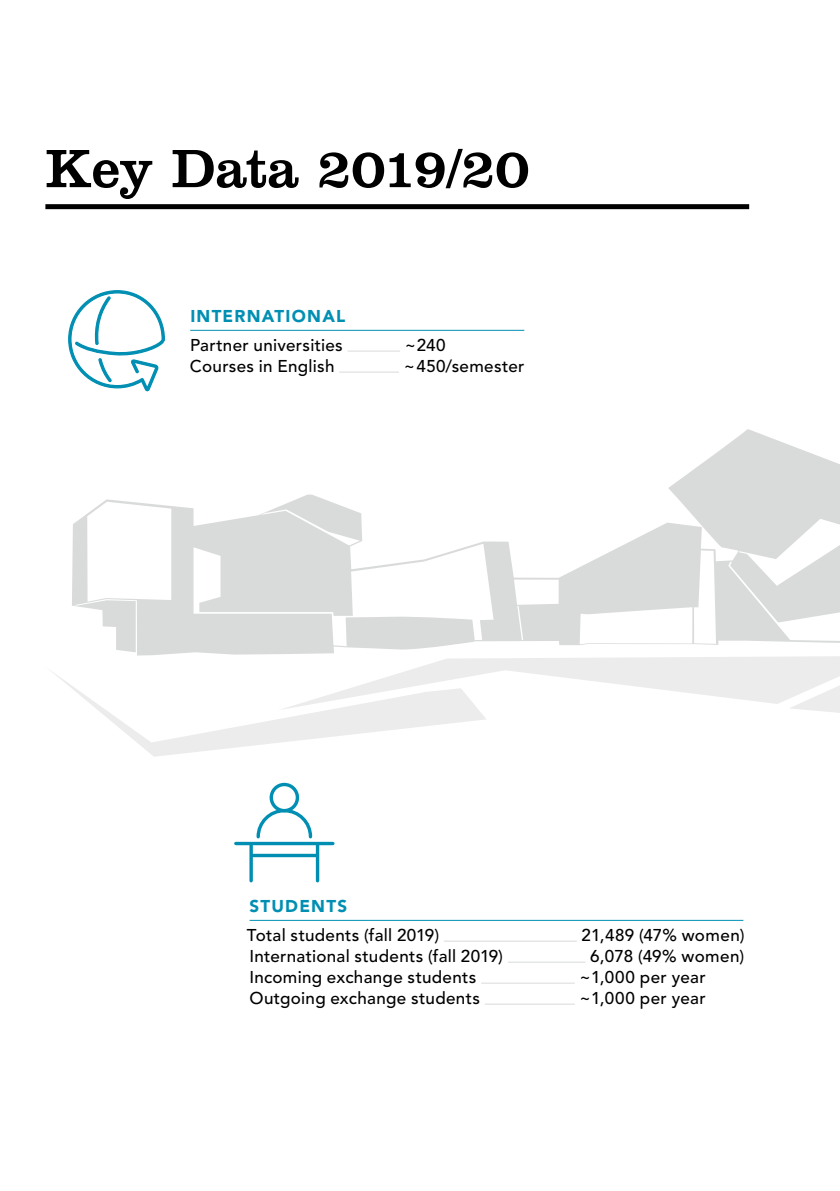
<style>
.page{position:relative;width:840px;height:1191px;background:#fff}
.page>*{position:absolute;margin:0;border:0;box-sizing:border-box;transform-origin:0 0}
.t1{font:56px "Clarendon LT Std";letter-spacing:-.005em;color:#000}
.t2{font:500 17px "Avenir LT Std";letter-spacing:.02em;color:#000}
.t3{font:900 17px "Avenir LT Std";letter-spacing:.07em;color:#008fb3}
</style>
<div class="page">
<svg style="left:50px;top:662px;width:789px;height:94px"></svg>
<svg style="left:424px;top:429px;width:415px;height:233px"></svg>
<svg style="left:72px;top:494px;width:352px;height:161px;fill:#d9dada"></svg>
<svg style="left:345px;top:616px;width:129px;height:33px;background:#dddede"></svg>
<hr style="left:249px;top:920px;width:494px;height:1px;background:#008fb3">
<hr style="left:443px;top:940px;width:133px;height:1px;background:#d9dada">
<hr style="left:507px;top:961px;width:78px;height:1px;background:#d9dada">
<hr style="left:481px;top:982px;width:93px;height:1px;background:#d9dada">
<hr style="left:484px;top:1003px;width:90px;height:1px;background:#d9dada">
<hr style="left:190px;top:330px;width:334px;height:1px;background:#008fb3">
<hr style="left:347px;top:351px;width:53px;height:1px;background:#d9dada">
<hr style="left:339px;top:372px;width:60px;height:1px;background:#d9dada">
<svg style="left:68px;top:290px;width:97px;height:102px"></svg>
<div style="left:269px;top:783px;width:30px;height:29px;border:3px solid #008fb3;border-radius:50%"></div>
<svg style="left:249px;top:845px;width:4px;height:35px"></svg>
<hr style="left:316px;top:845px;width:3px;height:35px;background:#008fb3">
<svg style="left:256px;top:807px;width:57px;height:32px"></svg>
<hr style="left:236px;top:842px;width:97px;height:3px;background:#008fb3">
<svg style="left:252px;top:853px;width:64px;height:4px"></svg>
<div style="left:45px;top:204px;width:703px;height:5px;background:#000"></div>
<h1 class="t1" style="left:45px;top:136px;width:485px">Key Data 2019/20</h1>
<p class="t3" style="left:190px;top:306px;width:156px">INTERNATIONAL</p>
<p class="t2" style="left:190px;top:336px;width:154px">Partner universities</p>
<p class="t2" style="left:404px;top:336px;width:42px">~240</p>
<p class="t2" style="left:190px;top:357px;width:146px">Courses in English</p>
<p class="t2" style="left:403px;top:357px;width:122px">~450/semester</p>
<p class="t3" style="left:249px;top:895px;width:99px">STUDENTS</p>
<p class="t2" style="left:247px;top:925px;width:193px">Total students (fall 2019)</p>
<p class="t2" style="left:581px;top:925px;width:164px">21,489 (47% women)</p>
<p class="t2" style="left:249px;top:946px;width:255px">International students (fall 2019)</p>
<p class="t2" style="left:590px;top:946px;width:155px">6,078 (49% women)</p>
<p class="t2" style="left:249px;top:967px;width:228px">Incoming exchange students</p>
<p class="t2" style="left:579px;top:967px;width:128px">~1,000 per year</p>
<p class="t2" style="left:249px;top:988px;width:232px">Outgoing exchange students</p>
<p class="t2" style="left:579px;top:988px;width:128px">~1,000 per year</p>
</div>
